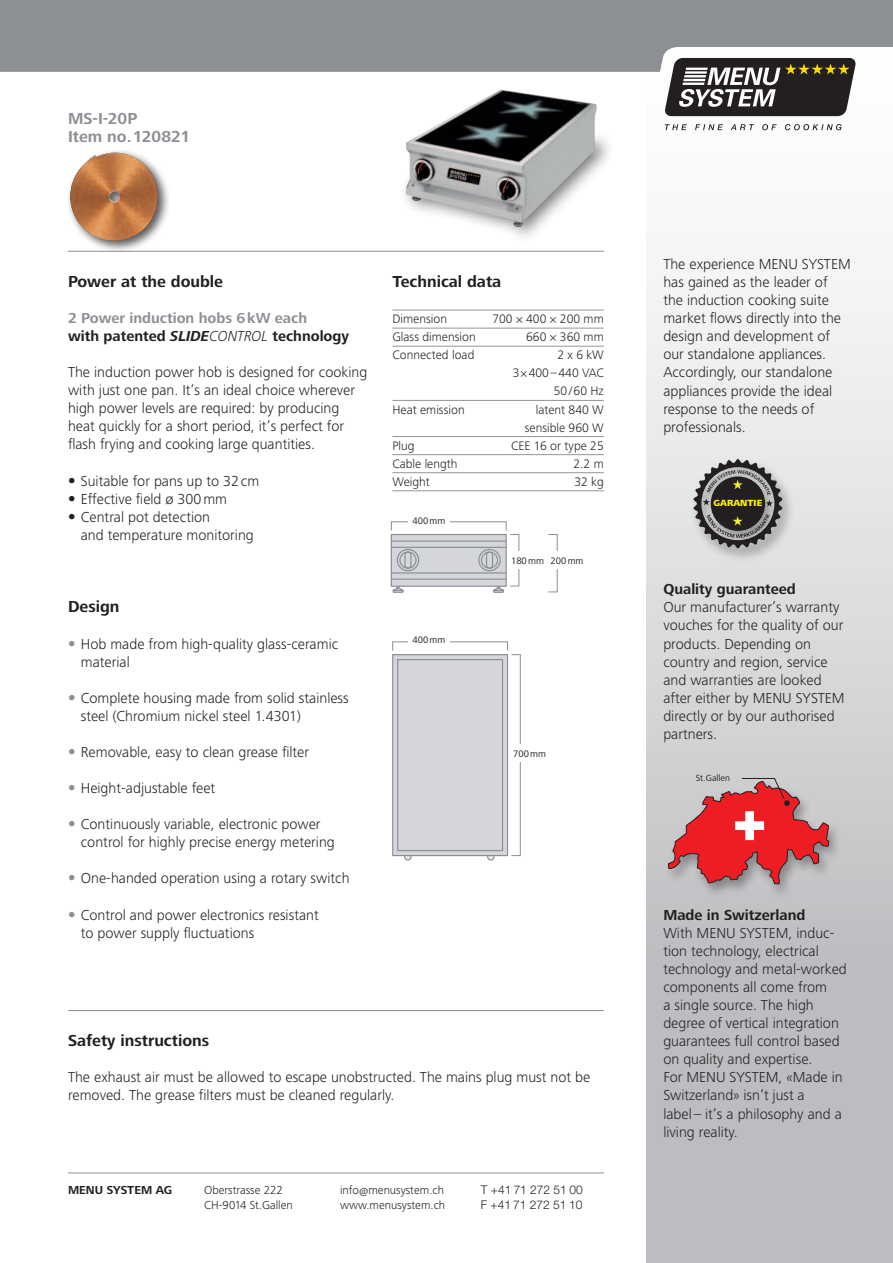
<style>
.page{position:relative;width:893px;height:1263px;background:#fff}
.page>*{position:absolute;margin:0;border:0;box-sizing:border-box;transform-origin:0 0}
.t1{font:700 16.5px "Frutiger Next LT";color:#231f20}
.t2{font:700 16.5px/18px "Frutiger Next LT";color:#8c9095}
.t3{font:300 15px/18.1px "Frutiger Next LT";color:#231f20}
.t4{font:700 15px/18px "Frutiger Next LT";color:#8c9095}
.t5{font:700 15px "Frutiger Next LT";color:#231f20}
.t6{font:300 12.75px/18px "Frutiger Next LT";color:#231f20;text-align:right}
.t7{font:300 12px/15px "Frutiger Next LT";color:#231f20}
.t8{font:300 12px/14.4px "Helvetica Neue";color:#231f20}
.t9{font:700 12px "Frutiger Next LT";color:#231f20}
.t10{font:9.75px "Frutiger Next LT";color:#231f20}
.t11{font:800 9.3px "Frutiger Next LT";color:#fff101}
.t12{font:9.15px "Frutiger Next LT";color:#231f20}
.s1{color:#231f20}
.s2{font-style:italic;color:#231f20}
.s3{font-weight:300;font-style:italic;color:#231f20}
.s4{font-family:"Trade Gothic";font-weight:400}
.s5{font-family:"Trade Gothic";font-weight:400;color:#8c9095}
</style>
<div class="page">
<hr style="left:68px;top:1172px;width:536px;height:1px;background:#8c9095">
<div style="left:646px;top:0;width:247px;height:1263px;background:linear-gradient(to bottom,#fff,#b0b1b5)"></div>
<svg style="left:665px;top:124px;width:22px;height:6px"></svg>
<svg style="left:695px;top:124px;width:28px;height:6px"></svg>
<svg style="left:731px;top:124px;width:23px;height:6px"></svg>
<svg style="left:762px;top:124px;width:15px;height:6px"></svg>
<svg style="left:785px;top:124px;width:57px;height:6px"></svg>
<svg style="left:664px;top:72px;width:191px;height:44px"></svg>
<hr style="left:68px;top:1010px;width:536px;height:1px;background:#8c9095">
<div style="left:399px;top:131px;width:216px;height:113px;background:#231f20;opacity:.6"></div>
<img style="left:406px;top:90px;width:191px;height:137px">
<hr style="left:68px;top:251px;width:536px;height:1px;background:#8c9095">
<div style="left:689px;top:457px;width:106px;height:106px;background:#231f20;opacity:.4"></div>
<svg style="left:693px;top:459px;width:90px;height:90px;background:#757373"></svg>
<div style="left:664px;top:779px;width:178px;height:120px;background:#231f20;opacity:.4"></div>
<svg style="left:668px;top:778px;width:161px;height:106px;background:#d06a6e"></svg>
<div style="left:66px;top:148px;width:105px;height:105px;background:#231f20;opacity:.75"></div>
<img style="left:70px;top:153px;width:88px;height:88px">
<svg style="left:0;top:0;width:893px;height:72px;background:#8e9296"></svg>
<div style="left:391px;top:521px;width:115px;height:10px;border:1px solid #8c9095"></div>
<div style="left:510px;top:534px;width:9px;height:52px;border:1px solid #8c9095"></div>
<hr style="left:557px;top:534px;width:1px;height:58px;background:#8c9095">
<svg style="left:390px;top:586px;width:14px;height:7px"></svg>
<svg style="left:493px;top:587px;width:12px;height:6px"></svg>
<div style="left:391px;top:534px;width:115px;height:52px;background:#d4d6db"></div>
<div style="left:391px;top:534px;width:116px;height:53px;border:1px solid #8c9095"></div>
<hr style="left:391px;top:540px;width:115px;height:2px;background:#8c9095">
<hr style="left:391px;top:547px;width:115px;height:1px;background:#8c9095">
<hr style="left:391px;top:572px;width:115px;height:2px;background:#8c9095">
<hr style="left:391px;top:579px;width:115px;height:1px;background:#8c9095">
<div style="left:478px;top:549px;width:23px;height:22px;border:1px solid #8c9095;border-radius:50%"></div>
<div style="left:486px;top:551px;width:7px;height:18px;border:1px solid #8c9095;border-radius:3px"></div>
<div style="left:481px;top:551px;width:17px;height:18px;border:1px solid #8c9095;border-radius:50%"></div>
<div style="left:397px;top:549px;width:22px;height:22px;border:1px solid #8c9095;border-radius:50%"></div>
<div style="left:404px;top:551px;width:8px;height:18px;border:1px solid #8c9095;border-radius:3px"></div>
<div style="left:399px;top:551px;width:18px;height:18px;border:1px solid #8c9095;border-radius:50%"></div>
<div style="left:488px;top:839px;width:6px;height:21px;background:#e6e7e9;border-radius:3px"></div>
<div style="left:487px;top:838px;width:8px;height:23px;border:1px solid #8c9095;border-radius:3px"></div>
<div style="left:405px;top:839px;width:6px;height:21px;background:#e6e7e9;border-radius:3px"></div>
<div style="left:404px;top:838px;width:8px;height:23px;border:1px solid #8c9095;border-radius:3px"></div>
<hr style="left:393px;top:641px;width:114px;height:1px;background:#8c9095">
<hr style="left:520px;top:655px;width:1px;height:200px;background:#8c9095">
<svg style="left:507px;top:642px;width:13px;height:13px"></svg>
<div style="left:393px;top:655px;width:114px;height:200px;background:#d4d6db"></div>
<div style="left:392px;top:654px;width:116px;height:202px;border:1px solid #8c9095"></div>
<div style="left:397px;top:659px;width:106px;height:192px;border:1px solid #8c9095"></div>
<div style="left:408px;top:631px;width:42px;height:17px;background:#fff"></div>
<div style="left:408px;top:512px;width:42px;height:17px;background:#fff"></div>
<div style="left:511px;top:552px;width:41px;height:17px;background:#fff"></div>
<div style="left:546px;top:552px;width:47px;height:17px;background:#fff"></div>
<div style="left:513px;top:745px;width:36px;height:17px;background:#fff"></div>
<hr style="left:392px;top:310px;width:212px;height:1px;background:#939598">
<hr style="left:392px;top:328px;width:212px;height:1px;background:#939598">
<hr style="left:392px;top:346px;width:212px;height:1px;background:#939598">
<hr style="left:392px;top:400px;width:212px;height:1px;background:#939598">
<hr style="left:392px;top:436px;width:212px;height:1px;background:#939598">
<hr style="left:392px;top:454px;width:212px;height:1px;background:#939598">
<hr style="left:392px;top:472px;width:212px;height:1px;background:#939598">
<hr style="left:392px;top:490px;width:212px;height:1px;background:#939598">
<p class="t2" style="left:68px;top:110px;width:124px">MS-I-20P<br>Item no.120821</p>
<p class="t1" style="left:68px;top:272px;width:157px">Power at the double</p>
<p class="t4" style="left:68px;top:309px;width:282px">2 Power induction hobs 6kW each<br><span class="s1">with patented</span> <span class="s2">SLIDE</span><span class="s3">CONTROL</span> <span class="s1">technology</span></p>
<p class="t3" style="left:68px;top:363px;width:301px">The induction power hob is designed for cooking with just one pan. It’s an ideal choice wherever high power levels are required: by producing heat quickly for a short period, it’s perfect for flash frying and cooking large quantities.</p>
<p class="t3" style="left:68px;top:472px;width:193px"><span class="s4">•</span> Suitable for pans up to 32cm</p>
<p class="t3" style="left:68px;top:490px;width:161px"><span class="s4">•</span> Effective field ø 300mm</p>
<p class="t3" style="left:81px;top:508px;width:175px;text-indent:-13px"><span class="s4">•</span> Central pot detection<br>and temperature monitoring</p>
<p class="t1" style="left:68px;top:598px;width:53px">Design</p>
<p class="t3" style="left:81px;top:634px;width:259px;text-indent:-13px"><span class="s5">•</span> Hob made from high-quality glass-ceramic material</p>
<p class="t3" style="left:81px;top:689px;width:269px;text-indent:-13px"><span class="s5">•</span> Complete housing made from solid stainless steel (Chromium nickel steel 1.4301)</p>
<p class="t3" style="left:68px;top:743px;width:243px"><span class="s5">•</span> Removable, easy to clean grease filter</p>
<p class="t3" style="left:68px;top:779px;width:149px"><span class="s5">•</span> Height-adjustable feet</p>
<p class="t3" style="left:81px;top:815px;width:256px;text-indent:-13px"><span class="s5">•</span> Continuously variable, electronic power control for highly precise energy metering</p>
<p class="t3" style="left:68px;top:869px;width:283px"><span class="s5">•</span> One-handed operation using a rotary switch</p>
<p class="t3" style="left:81px;top:905px;width:240px;text-indent:-13px"><span class="s5">•</span> Control and power electronics resistant to power supply fluctuations</p>
<p class="t1" style="left:392px;top:272px;width:110px">Technical data</p>
<p class="t6" style="left:392px;top:310px;width:56px">Dimension</p>
<p class="t6" style="left:492px;top:310px;width:113px">700 × 400 × 200 mm</p>
<p class="t6" style="left:392px;top:328px;width:85px">Glass dimension</p>
<p class="t6" style="left:526px;top:328px;width:79px">660 × 360 mm</p>
<p class="t6" style="left:392px;top:346px;width:83px">Connected load</p>
<p class="t6" style="left:513px;top:346px;width:93px">2 x 6 kW<br>3×400–440 VAC<br>50/60 Hz</p>
<p class="t6" style="left:392px;top:400px;width:74px">Heat emission</p>
<p class="t6" style="left:525px;top:400px;width:80px">latent 840 W sensible 960 W</p>
<p class="t6" style="left:392px;top:436px;width:24px">Plug</p>
<p class="t6" style="left:511px;top:436px;width:94px">CEE 16 or type 25</p>
<p class="t6" style="left:392px;top:454px;width:67px">Cable length</p>
<p class="t6" style="left:573px;top:454px;width:32px">2.2 m</p>
<p class="t6" style="left:392px;top:473px;width:39px">Weight</p>
<p class="t6" style="left:574px;top:473px;width:31px">32 kg</p>
<p class="t10" style="left:412px;top:516px;width:34px">400mm</p>
<p class="t10" style="left:412px;top:635px;width:34px">400mm</p>
<p class="t10" style="left:511px;top:555px;width:74px">180mm 200mm</p>
<p class="t10" style="left:513px;top:748px;width:34px">700mm</p>
<p class="t1" style="left:68px;top:1031px;width:143px">Safety instructions</p>
<p class="t3" style="left:68px;top:1068px;width:524px">The exhaust air must be allowed to escape unobstructed. The mains plug must not be removed. The grease filters must be cleaned regularly.</p>
<p class="t9" style="left:68px;top:1183px;width:106px">Menu System AG</p>
<p class="t7" style="left:340px;top:1182px;width:107px">info@menusystem.ch www.menusystem.ch</p>
<p class="t8" style="left:481px;top:1183px;width:104px">T +41 71 272 51 00<br>F +41 71 272 51 10</p>
<p class="t7" style="left:204px;top:1182px;width:90px">Oberstrasse 222<br>CH-9014 St.Gallen</p>
<p class="t3" style="left:663px;top:255px;width:189px">The experience MENU SYSTEM has gained as the leader of the induction cooking suite market flows directly into the design and development of our standalone appliances.<br>Accordingly, our standalone appliances provide the ideal response to the needs of professionals.</p>
<p class="t11" style="left:713px;top:498px;width:50px">GARANTIE</p>
<p class="t5" style="left:663px;top:581px;width:134px">Quality guaranteed</p>
<p class="t3" style="left:663px;top:598px;width:183px">Our manufacturer’s warranty vouches for the quality of our products. Depending on country and region, service and warranties are looked after either by MENU SYSTEM directly or by our authorised partners.</p>
<p class="t12" style="left:696px;top:773px;width:36px">St. Gallen</p>
<p class="t5" style="left:663px;top:906px;width:144px">Made in Switzerland</p>
<p class="t3" style="left:663px;top:924px;width:185px">With MENU SYSTEM, induc&shy;tion technology, electrical technology and metal-worked components all come from<br>a single source. The high degree of vertical integration guarantees full control based on quality and expertise.<br>For MENU SYSTEM, «Made in<br>Switzerland» isn’t just a<br>label – it’s a philosophy and a living reality.</p>
</div>
